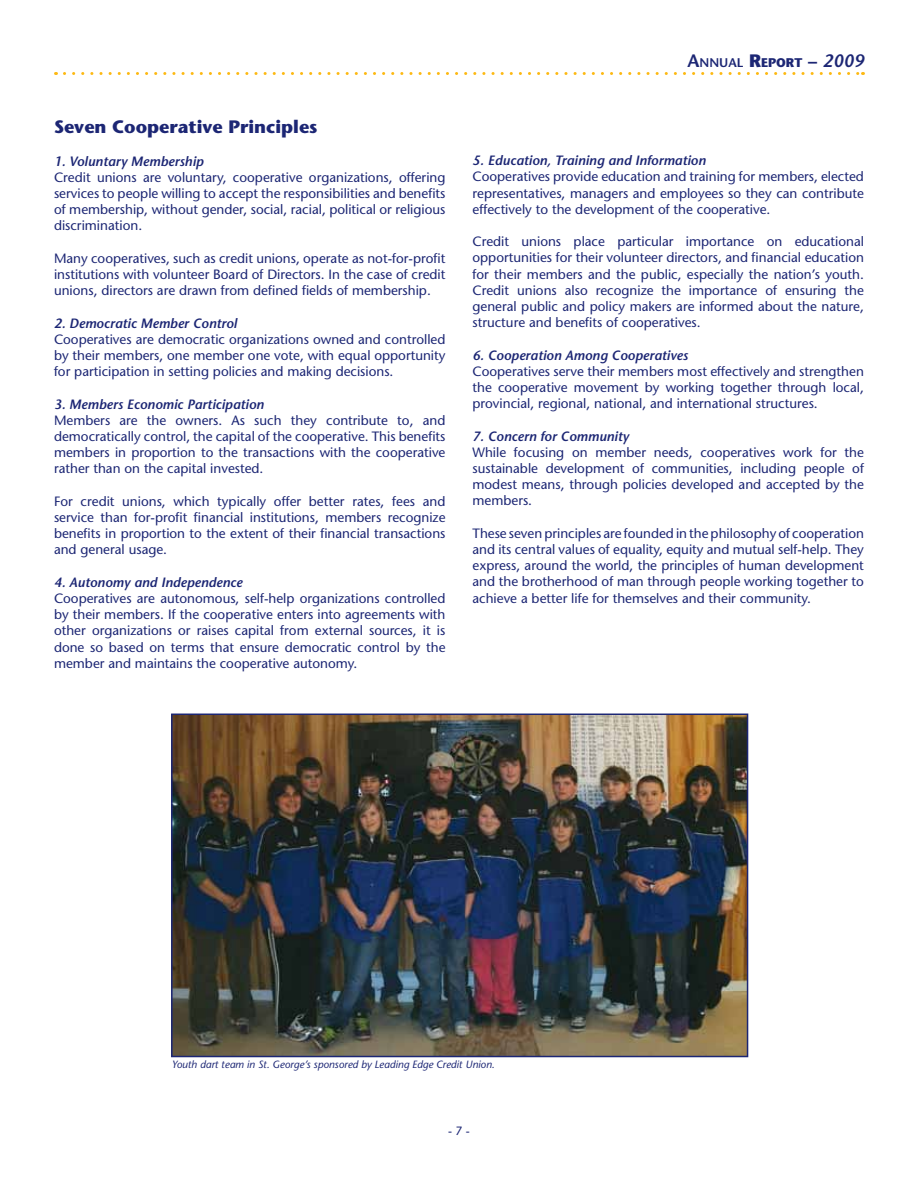
<style>
.page{position:relative;width:918px;height:1188px;background:#fff}
.page>*{position:absolute;margin:0;border:0;box-sizing:border-box;transform-origin:0 0}
.t1{font:700 18px "Stone Sans Std";color:#1c2674}
.t2{font:500 13.5px/16.2px "Stone Sans Std";color:#1c2674;text-align:justify}
.t3{font:italic 600 13.5px "Stone Sans Std";color:#1c2674}
.t4{font:600 12.6px "Stone Sans Std";color:#1c2674}
.t5{font:500 12px "Stone Sans Std";color:#1c2674}
.t6{font:italic 500 10.5px "Stone Sans Std";color:#1c2674}
.s1{font-size:18px}
.s2{font-weight:700;font-size:18px}
.s3{font-weight:700}
.s4{font-style:italic;font-size:18px}
</style>
<div class="page">
<svg style="left:64px;top:72px;width:799px;height:3px"></svg>
<img style="left:174px;top:717px;width:571px;height:337px">
<div style="left:171px;top:714px;width:577px;height:343px;border:2px solid #1c2674"></div>
<h1 class="t1" style="left:54px;top:116px;width:265px">Seven Cooperative Principles</h1>
<p class="t3" style="left:54px;top:153px;width:151px">1. Voluntary Membership</p>
<p class="t2" style="left:54px;top:169px;width:393px">Credit unions are voluntary, cooperative organizations, offering services to people willing to accept the responsibilities and benefits of membership, without gender, social, racial, political or religious discrimination.</p>
<p class="t2" style="left:54px;top:250px;width:393px">Many cooperatives, such as credit unions, operate as not-for-profit institutions with volunteer Board of Directors. In the case of credit unions, directors are drawn from defined fields of membership.</p>
<p class="t3" style="left:54px;top:315px;width:185px">2. Democratic Member Control</p>
<p class="t2" style="left:54px;top:331px;width:393px">Cooperatives are democratic organizations owned and controlled by their members, one member one vote, with equal opportunity for participation in setting policies and making decisions.</p>
<p class="t3" style="left:54px;top:396px;width:211px">3. Members Economic Participation</p>
<p class="t2" style="left:54px;top:412px;width:393px">Members are the owners. As such they contribute to, and democratically control, the capital of the cooperative. This benefits members in proportion to the transactions with the cooperative rather than on the capital invested.</p>
<p class="t2" style="left:54px;top:493px;width:393px">For credit unions, which typically offer better rates, fees and service than for-profit financial institutions, members recognize benefits in proportion to the extent of their financial transactions and general usage.</p>
<p class="t3" style="left:54px;top:574px;width:190px">4. Autonomy and Independence</p>
<p class="t2" style="left:54px;top:590px;width:393px">Cooperatives are autonomous, self-help organizations controlled by their members. If the cooperative enters into agreements with other organizations or raises capital from external sources, it is done so based on terms that ensure democratic control by the member and maintains the cooperative autonomy.</p>
<p class="t4" style="left:688px;top:55px;width:178px"><span class="s1">A</span>NNUAL <span class="s2">R</span><span class="s3">EPORT</span> <span class="s2">–</span> <span class="s4">2009</span></p>
<p class="t3" style="left:472px;top:152px;width:235px">5. Education, Training and Information</p>
<p class="t2" style="left:472px;top:169px;width:393px">Cooperatives provide education and training for members, elected representatives, managers and employees so they can contribute effectively to the development of the cooperative.</p>
<p class="t2" style="left:472px;top:233px;width:393px">Credit unions place particular importance on educational opportunities for their volunteer directors, and financial education for their members and the public, especially the nation’s youth.<br>Credit unions also recognize the importance of ensuring the general public and policy makers are informed about the nature, structure and benefits of cooperatives.</p>
<p class="t3" style="left:472px;top:347px;width:217px">6. Cooperation Among Cooperatives</p>
<p class="t2" style="left:472px;top:363px;width:393px">Cooperatives serve their members most effectively and strengthen the cooperative movement by working together through local, provincial, regional, national, and international structures.</p>
<p class="t3" style="left:472px;top:428px;width:158px">7. Concern for Community</p>
<p class="t2" style="left:472px;top:444px;width:393px">While focusing on member needs, cooperatives work for the sustainable development of communities, including people of modest means, through policies developed and accepted by the members.</p>
<p class="t2" style="left:472px;top:525px;width:393px">These seven principles are founded in the philosophy of cooperation and its central values of equality, equity and mutual self-help. They express, around the world, the principles of human development and the brotherhood of man through people working together to achieve a better life for themselves and their community.</p>
<p class="t6" style="left:172px;top:1058px;width:325px">Youth dart team in St. George’s sponsored by Leading Edge Credit Union.</p>
<p class="t5" style="left:448px;top:1123px;width:23px">- 7 -</p>
</div>
